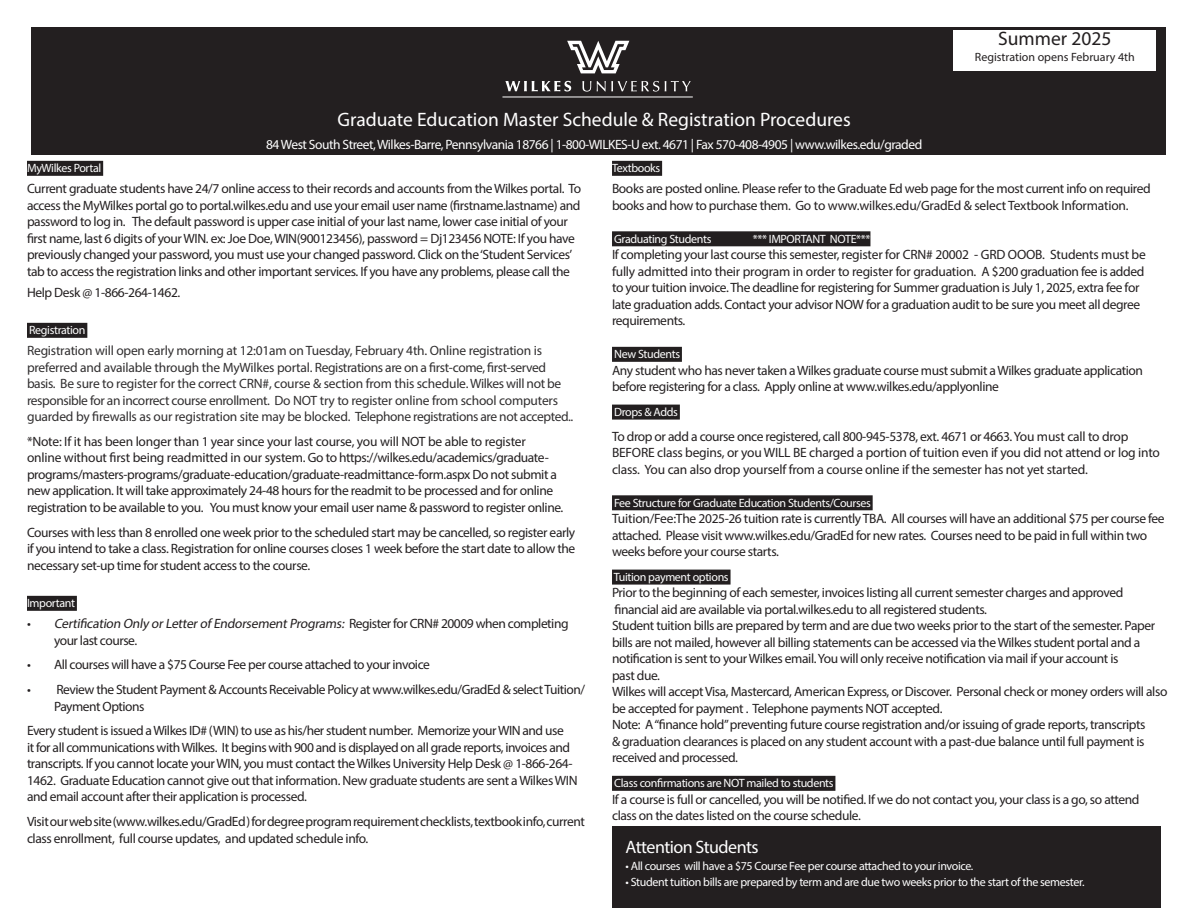
<style>
.page{position:relative;width:1188px;height:918px;background:#fff}
.page>*{position:absolute;margin:0;border:0;box-sizing:border-box;transform-origin:0 0}
.t1{font:19.5px "Myriad Pro";color:#fff}
.t2{font:19.5px "Myriad Pro";color:#231f20}
.Body_Text{font:18px "Myriad Pro";letter-spacing:-.03em;color:#fff}
.Body_Text-2{font:13.5px/16.5px "Myriad Pro";letter-spacing:-.03em;color:#231f20}
.Body_Text-3{font:13.5px/16.5px "Myriad Pro";letter-spacing:-.015em;color:#312f30}
.t3{font:13.5px "Myriad Pro";letter-spacing:-.035em;color:#fff}
.Heads{font:12px "Myriad Pro";letter-spacing:-.03em;color:#fff}
.Body_Text-4{font:12px "Myriad Pro";letter-spacing:-.03em;color:#fff}
.t4{font:12px "Myriad Pro";color:#231f20}
.s1{font-style:italic}
</style>
<div class="page">
<div style="left:27px;top:161px;width:76px;height:15px;background:#231f20"></div>
<div style="left:27px;top:323px;width:60px;height:15px;background:#231f20"></div>
<div style="left:27px;top:596px;width:50px;height:15px;background:#231f20"></div>
<div style="left:612px;top:161px;width:50px;height:15px;background:#231f20"></div>
<div style="left:612px;top:231px;width:258px;height:15px;background:#231f20"></div>
<div style="left:612px;top:347px;width:70px;height:15px;background:#231f20"></div>
<div style="left:612px;top:405px;width:68px;height:15px;background:#231f20"></div>
<div style="left:612px;top:495px;width:261px;height:15px;background:#231f20"></div>
<div style="left:612px;top:570px;width:119px;height:15px;background:#231f20"></div>
<div style="left:612px;top:776px;width:223px;height:15px;background:#231f20"></div>
<div style="left:31px;top:27px;width:1135px;height:128px;background:#231f20"></div>
<svg style="left:505px;top:81px;width:66px;height:11px"></svg>
<svg style="left:582px;top:81px;width:9px;height:11px"></svg>
<svg style="left:597px;top:81px;width:62px;height:11px"></svg>
<svg style="left:665px;top:81px;width:26px;height:10px"></svg>
<hr style="left:502px;top:97px;width:191px;height:1px;background:#fff">
<svg style="left:567px;top:41px;width:62px;height:32px"></svg>
<div style="left:954px;top:30px;width:202px;height:41px;background:#fff"></div>
<div style="left:612px;top:826px;width:549px;height:82px;background:#231f20"></div>
<p class="t1" style="left:338px;top:108px;width:515px">Graduate Education Master Schedule &amp; Registration Procedures</p>
<p class="t3" style="left:266px;top:136px;width:658px">84 West South Street, Wilkes-Barre, Pennsylvania 18766 | 1-800-WILKES-U ext. 4671 | Fax 570-408-4905 | www.wilkes.edu/graded</p>
<p class="t2" style="left:998px;top:26px;width:115px">Summer 2025</p>
<p class="t4" style="left:975px;top:50px;width:162px">Registration opens February 4th</p>
<p class="Heads" style="left:27px;top:161px;width:76px">MyWilkes Portal</p>
<p class="Body_Text-2" style="left:27px;top:180px;width:556px">Current graduate students have 24/7 online access to their records and accounts from the Wilkes portal. To access the MyWilkes portal go to portal.wilkes.edu and use your email user name (firstname.lastname) and password to log in. The default password is upper case initial of your last name, lower case initial of your first name, last 6 digits of your WIN. ex: Joe Doe, WIN(900123456), password = Dj123456 NOTE: If you have previously changed your password, you must use your changed password. Click on the ‘Student Services’ tab to access the registration links and other important services. If you have any problems, please call the</p>
<p class="Body_Text-2" style="left:27px;top:284px;width:155px">Help Desk @ 1-866-264-1462.</p>
<p class="Heads" style="left:29px;top:323px;width:58px">Registration</p>
<p class="Body_Text-3" style="left:27px;top:342px;width:548px">Registration will open early morning at 12:01am on Tuesday, February 4th. Online registration is preferred and available through the MyWilkes portal. Registrations are on a first-come, first-served basis. Be sure to register for the correct CRN#, course &amp; section from this schedule. Wilkes will not be responsible for an incorrect course enrollment. Do NOT try to register online from school computers guarded by firewalls as our registration site may be blocked. Telephone registrations are not accepted..</p>
<p class="Body_Text-2" style="left:27px;top:433px;width:538px">*Note: If it has been longer than 1 year since your last course, you will NOT be able to register online without first being readmitted in our system. Go to https://wilkes.edu/academics/graduate&shy;programs/masters-programs/graduate-education/graduate-readmittance-form.aspx Do not submit a new application. It will take approximately 24-48 hours for the readmit to be processed and for online registration to be available to you. You must know your email user name &amp; password to register online.</p>
<p class="Body_Text-2" style="left:27px;top:524px;width:550px;text-align:justify">Courses with less than 8 enrolled one week prior to the scheduled start may be cancelled, so register early if you intend to take a class. Registration for online courses closes 1 week before the start date to allow the necessary set-up time for student access to the course.</p>
<p class="Heads" style="left:27px;top:596px;width:50px">Important</p>
<p class="Body_Text-2" style="left:54px;top:615px;width:516px;text-indent:-27px">• <span class="s1">Certification Only orLetterof EndorsementPrograms:</span> Reg i ste r fo r C R N # 2 0009 w h e n co m p l et i n g your last course.</p>
<p class="Body_Text-2" style="left:27px;top:656px;width:404px">• All courses will have a $75 Course Fee per course attached to your invoice</p>
<p class="Body_Text-2" style="left:54px;top:681px;width:533px;text-indent:-27px">• Review the Student Payment &amp; Accounts Receivable Policy at www.wilkes.edu/GradEd &amp; select Tuition/<br>Payment Options</p>
<p class="Body_Text-2" style="left:27px;top:722px;width:552px">Every student is issued a Wilkes ID# (WIN) to use as his/her student number. Memorize your WIN and use<br>it for all communications with Wilkes. It begins with 900 and is displayed on all grade reports, invoices and transcripts. If you cannot locate your WIN, you must contact the Wilkes University Help Desk @ 1-866-264- 1462. Graduate Education cannot give out that information. New graduate students are sent a Wilkes WIN and email account after their application is processed.</p>
<p class="Body_Text-2" style="left:27px;top:813px;width:560px">Visit our web site (www.wilkes.edu/GradEd ) for degree program requirement checklists, textbook info, current class enrollment, full course updates, and updated schedule info.</p>
<p class="Heads" style="left:612px;top:161px;width:50px">Textbooks</p>
<p class="Body_Text-2" style="left:612px;top:180px;width:540px">Books are posted online. Please refer to the Graduate Ed web page for the most current info on required books and how to purchase them. Go to www.wilkes.edu/GradEd &amp; select Textbook Information.</p>
<p class="Heads" style="left:614px;top:231px;width:99px">Graduating Students</p>
<p class="Heads" style="left:753px;top:231px;width:119px">*** IMPORTANT NOTE***</p>
<p class="Body_Text-2" style="left:612px;top:246px;width:535px">If completing your last course this semester, register for CRN# 20002 - GRD OOOB. Students must be fully admitted into their program in order to register for graduation. A $200 graduation fee is added to your tuition invoice. The deadline for registering for Summer graduation is July 1, 2025, extra fee for late graduation adds. Contact your advisor NOW for a graduation audit to be sure you meet all degree requirements.</p>
<p class="Heads" style="left:614px;top:347px;width:67px">New Students</p>
<p class="Body_Text-2" style="left:612px;top:362px;width:533px">Any student who has never taken a Wilkes graduate course must submit a Wilkes graduate application before registering for a class. Apply online at www.wilkes.edu/applyonline</p>
<p class="Body_Text-4" style="left:614px;top:404px;width:65px">Drops &amp; Adds</p>
<p class="Body_Text-2" style="left:612px;top:428px;width:550px">To drop or add a course once registered, call 800-945-5378, ext. 4671 or 4663. You must call to drop<br>BEFORE class begins, or you WILL BE charged a portion of tuition even if you did not attend or log into class. You can also drop yourself from a course online if the semester has not yet started.</p>
<p class="Heads" style="left:614px;top:495px;width:258px">Fee Structure for Graduate Education Students/Courses</p>
<p class="Body_Text-2" style="left:612px;top:510px;width:554px">Tuition/Fee:The 2025-26 tuition rate is currently TBA. All courses will have an additional $75 per course fee attached. Please visit www.wilkes.edu/GradEd for new rates. Courses need to be paid in full within two weeks before your course starts.</p>
<p class="Body_Text-4" style="left:614px;top:569px;width:117px">Tuition payment options</p>
<p class="Body_Text-2" style="left:612px;top:584px;width:513px">Prior to the beginning of each semester, invoices listing all current semester charges and approved</p>
<p class="Body_Text-2" style="left:614px;top:601px;width:374px">financial aid are available via portal.wilkes.edu to all registered students.</p>
<p class="Body_Text-2" style="left:612px;top:617px;width:545px">Student tuition bills are prepared by term and are due two weeks prior to the start of the semester. Paper bills are not mailed, however all billing statements can be accessed via the Wilkes student portal and a notification is sent to your Wilkes email. You will only receive notification via mail if your account is</p>
<p class="Body_Text-2" style="left:612px;top:667px;width:50px">past due.</p>
<p class="Body_Text-2" style="left:612px;top:683px;width:557px">Wilkes will accept Visa, Mastercard, American Express, or Discover. Personal check or money orders will also be accepted for payment . Telephone payments NOT accepted.</p>
<p class="Body_Text-2" style="left:612px;top:716px;width:535px;text-align:justify">Note: A “finance hold” preventing future course registration and/or issuing of grade reports, transcripts &amp; graduation clearances is placed on any student account with a past-due balance until full payment is received and processed.</p>
<p class="Heads" style="left:614px;top:776px;width:221px">Class confirmations are NOT mailed to students</p>
<p class="Body_Text-2" style="left:612px;top:791px;width:529px">If a course is full or cancelled, you will be notified. If we do not contact you, your class is a go, so attend class on the dates listed on the course schedule.</p>
<p class="Body_Text" style="left:626px;top:836px;width:135px">Attention Students</p>
<p class="Body_Text-4" style="left:626px;top:858px;width:349px">• All courses will have a $75 Course Fee per course attached to your invoice.</p>
<p class="Body_Text-4" style="left:626px;top:875px;width:460px">• Student tuition bills are prepared by term and are due two weeks prior to the start of the semester.</p>
</div>
